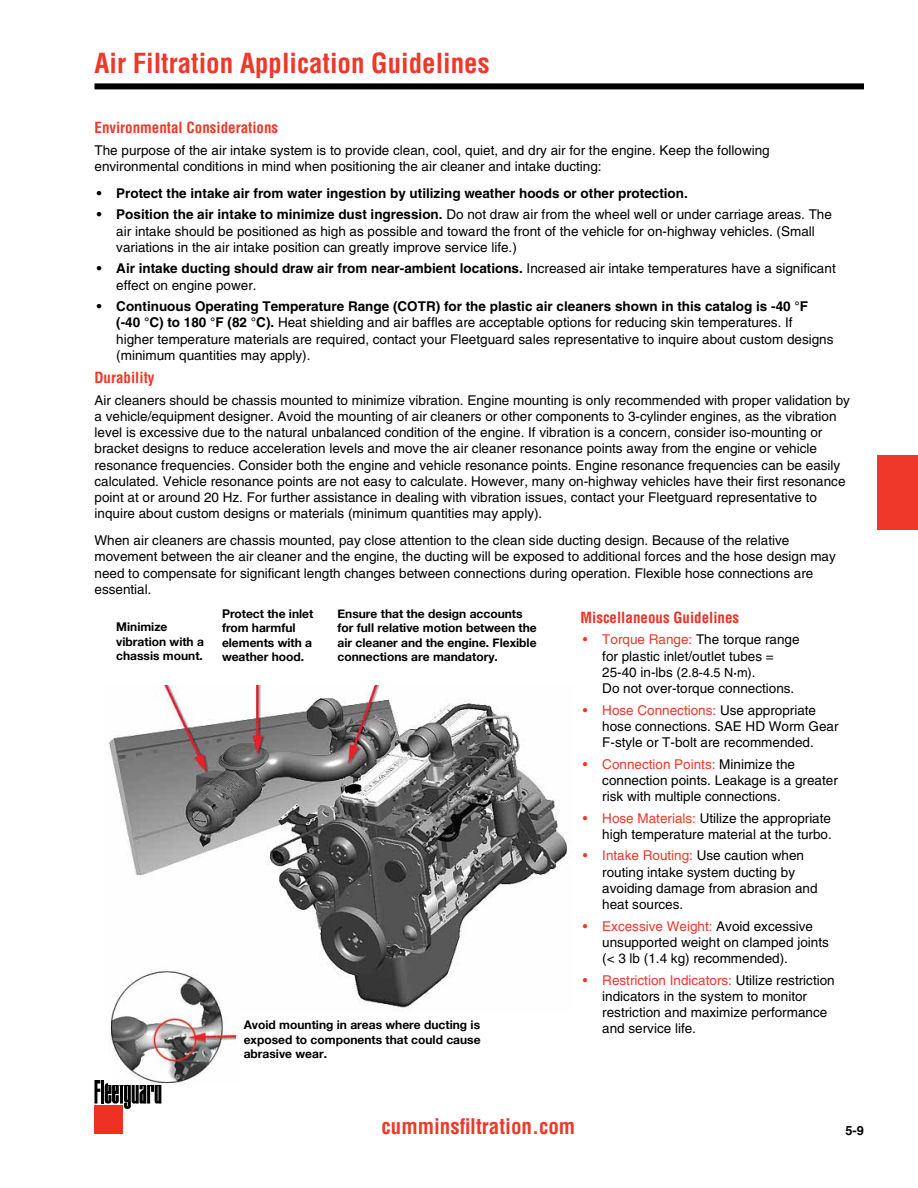
<style>
.page{position:relative;width:918px;height:1188px;background:#fff}
.page>*{position:absolute;margin:0;border:0;box-sizing:border-box;transform-origin:0 0}
.t1{font:700 condensed 27px "Helvetica";color:#ef3829}
.t2{font:700 condensed 21px "Helvetica";color:#ef3829}
.t3{font:700 condensed 15px "Helvetica";color:#ef3829}
.t4{font:700 condensed 15px "Helvetica";color:#ee3124}
.t5{font:13.5px/16.2px "Helvetica";color:#000}
.t6{font:700 13.5px "Helvetica";color:#000}
.t7{font:700 12.75px "Helvetica";color:#000}
.t8{font:700 12px/14.4px "Helvetica Neue";color:#000}
.s1{font-weight:700}
.s2{color:#ef3829}
.s3{font-size:12.75px}
.s4{font-weight:700;font-size:12.75px}
</style>
<div class="page">
<div style="left:94px;top:83px;width:770px;height:6px;background:#000"></div>
<div style="left:878px;top:455px;width:40px;height:75px;background:#ef3829"></div>
<div style="left:94px;top:1105px;width:29px;height:28px;background:#ee3124"></div>
<svg style="left:94px;top:1080px;width:68px;height:29px"></svg>
<img style="left:108px;top:686px;width:463px;height:324px">
<img style="left:109px;top:968px;width:129px;height:117px">
<h1 class="t1" style="left:94px;top:46px;width:397px">Air Filtration Application Guidelines</h1>
<p class="t3" style="left:94px;top:119px;width:185px">Environmental Considerations</p>
<p class="t5" style="left:94px;top:142px;width:677px">The purpose of the air intake system is to provide clean, cool, quiet, and dry air for the engine. Keep the following environmental conditions in mind when positioning the air cleaner and intake ducting:</p>
<p class="t6" style="left:97px;top:185px;width:591px">• Protect the intake air from water ingestion by utilizing weather hoods or other protection.</p>
<p class="t5" style="left:116px;top:207px;width:717px;text-indent:-19px"><span class="s1">• Position the air intake to minimize dust ingression.</span> Do not draw air from the wheel well or under carriage areas. The air intake should be positioned as high as possible and toward the front of the vehicle for on-highway vehicles. (Small variations in the air intake position can greatly improve service life.)</p>
<p class="t5" style="left:116px;top:261px;width:721px;text-indent:-19px"><span class="s1">• Air intake ducting should draw air from near-ambient locations.</span> Increased air intake temperatures have a significant effect on engine power.</p>
<p class="t5" style="left:116px;top:298px;width:719px;text-indent:-19px"><span class="s1">• Continuous Operating Temperature Range (COTR) for the plastic air cleaners shown in this catalog is -40 °F (-40 °C) to 180 °F (82 °C).</span> Heat shielding and air baffles are acceptable options for reducing skin temperatures. If higher temperature materials are required, contact your Fleetguard sales representative to inquire about custom designs (minimum quantities may apply).</p>
<p class="t3" style="left:94px;top:369px;width:61px">Durability</p>
<p class="t5" style="left:94px;top:392px;width:757px">Air cleaners should be chassis mounted to minimize vibration. Engine mounting is only recommended with proper validation by a vehicle/equipment designer. Avoid the mounting of air cleaners or other components to 3-cylinder engines, as the vibration level is excessive due to the natural unbalanced condition of the engine. If vibration is a concern, consider iso-mounting or bracket designs to reduce acceleration levels and move the air cleaner resonance points away from the engine or vehicle resonance frequencies. Consider both the engine and vehicle resonance points. Engine resonance frequencies can be easily calculated. Vehicle resonance points are not easy to calculate. However, many on-highway vehicles have their first resonance point at or around 20 Hz. For further assistance in dealing with vibration issues, contact your Fleetguard representative to inquire about custom designs or materials (minimum quantities may apply).</p>
<p class="t5" style="left:94px;top:532px;width:743px">When air cleaners are chassis mounted, pay close attention to the clean side ducting design. Because of the relative movement between the air cleaner and the engine, the ducting will be exposed to additional forces and the hose design may need to compensate for significant length changes between connections during operation. Flexible hose connections are essential.</p>
<p class="t4" style="left:580px;top:608px;width:160px">Miscellaneous Guidelines</p>
<p class="t5" style="left:602px;top:632px;width:199px;text-indent:-19px"><span class="s2">• Torque Range:</span> The torque range for plastic inlet/outlet tubes =<br>25-40 in-lbs (<span class="s3">2.8-4.5 N</span><span class="s4">∙</span><span class="s3">m)</span>.<br>Do not over-torque connections.</p>
<p class="t5" style="left:602px;top:702px;width:238px;text-indent:-19px"><span class="s2">• Hose Connections:</span> Use appropriate hose connections. SAE HD Worm Gear<br>F-style or T-bolt are recommended.</p>
<p class="t5" style="left:602px;top:756px;width:237px;text-indent:-19px"><span class="s2">• Connection Points:</span> Minimize the connection points. Leakage is a greater risk with multiple connections.</p>
<p class="t5" style="left:583px;top:810px;width:251px;text-align:right"><span class="s2">• Hose Materials:</span> Utilize the appropriate high temperature material at the turbo.</p>
<p class="t5" style="left:602px;top:848px;width:217px;text-indent:-19px"><span class="s2">• Intake Routing:</span> Use caution when routing intake system ducting by avoiding damage from abrasion and heat sources.</p>
<p class="t5" style="left:602px;top:918px;width:228px;text-indent:-19px"><span class="s2">• Excessive Weight:</span> Avoid excessive unsupported weight on clamped joints (&lt; 3 lb (1.4 kg) recommended).</p>
<p class="t5" style="left:602px;top:972px;width:234px;text-indent:-19px"><span class="s2">• Restriction Indicators:</span> Utilize restriction indicators in the system to monitor restriction and maximize performance and service life.</p>
<p class="t8" style="left:222px;top:606px;width:93px">Protect the inlet from harmful elements with a weather hood.</p>
<p class="t8" style="left:338px;top:606px;width:201px">Ensure that the design accounts for full relative motion between the air cleaner and the engine. Flexible connections are mandatory.</p>
<p class="t8" style="left:116px;top:620px;width:89px">Minimize vibration with a chassis mount.</p>
<p class="t8" style="left:244px;top:1018px;width:238px;text-align:justify">Avoid mounting in areas where ducting is exposed to components that could cause abrasive wear.</p>
<h2 class="t2" style="left:382px;top:1113px;width:195px">cumminsfiltration.com</h2>
<p class="t7" style="left:846px;top:1123px;width:20px">5-9</p>
</div>
